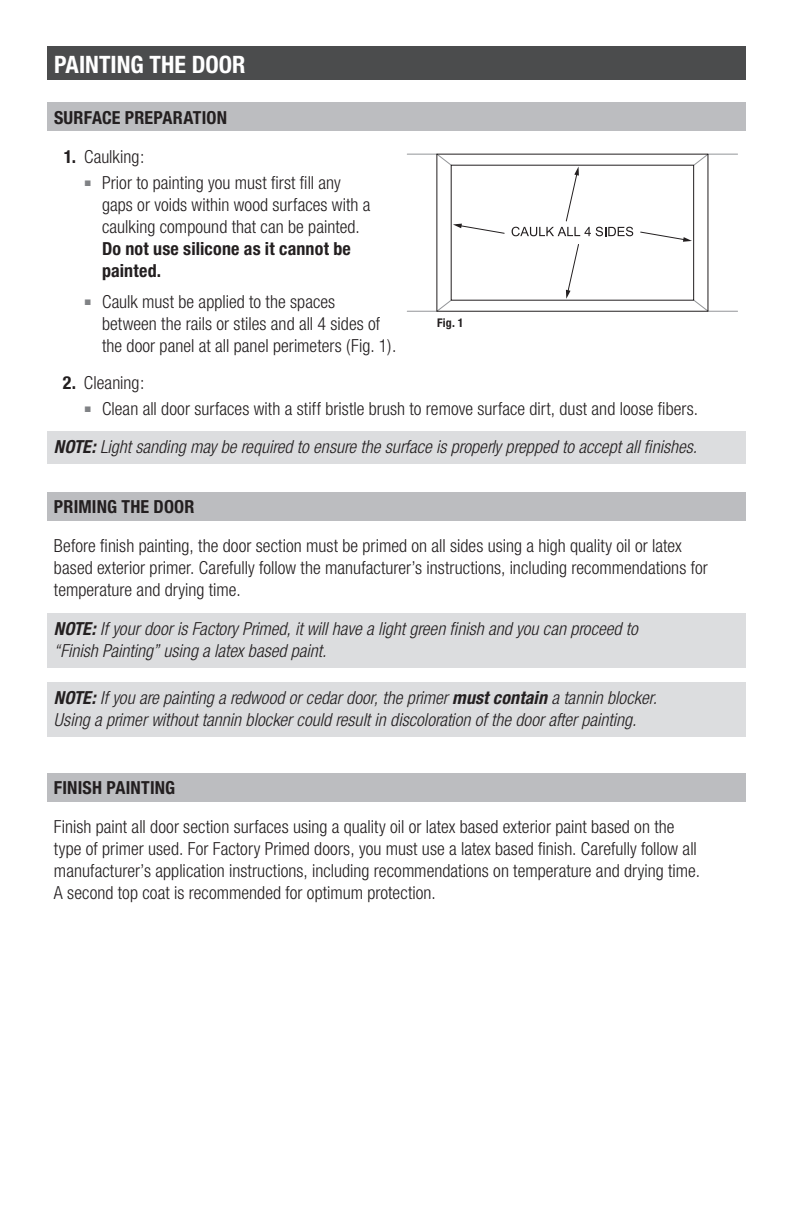
<style>
.page{position:relative;width:792px;height:1224px;background:#fff}
.page>*{position:absolute;margin:0;border:0;box-sizing:border-box;transform-origin:0 0}
.t1{font:700 condensed 24px "Helvetica Neue";color:#fff}
.t2{font:300 condensed 18px/22px "Helvetica Neue";letter-spacing:.005em;color:#231f20}
.t3{font:italic 300 condensed 18px/22px "Helvetica Neue";letter-spacing:.005em;color:#231f20}
.t4{font:700 condensed 18px/22px "Helvetica Neue";letter-spacing:.01em;color:#231f20}
.t5{font:700 condensed 12px "Helvetica Neue";color:#231f20}
.s1{font-weight:700}
.s2{font-weight:700;font-style:italic}
.s3{font-style:italic}
</style>
<div class="page">
<div style="left:47px;top:47px;width:698px;height:33px;background:#4b4c4d"></div>
<div style="left:47px;top:102px;width:698px;height:29px;background:#bcbdc0"></div>
<div style="left:47px;top:432px;width:698px;height:32px;background:#dcdddf"></div>
<div style="left:47px;top:492px;width:698px;height:28px;background:#bcbdc0"></div>
<div style="left:47px;top:613px;width:698px;height:54px;background:#dcdddf"></div>
<div style="left:47px;top:682px;width:698px;height:55px;background:#dcdddf"></div>
<div style="left:47px;top:773px;width:698px;height:28px;background:#bcbdc0"></div>
<svg style="left:407px;top:153px;width:331px;height:159px"></svg>
<svg style="left:436px;top:153px;width:273px;height:159px"></svg>
<svg style="left:512px;top:167px;width:121px;height:69px"></svg>
<h1 class="t1" style="left:54px;top:50px;width:193px">PAINTING THE DOOR</h1>
<p class="t4" style="left:54px;top:106px;width:175px">SURFACE PREPARATION</p>
<p class="t2" style="left:64px;top:145px;width:82px"><span class="s1">1.</span> Caulking:</p>
<p class="t2" style="left:102px;top:172px;width:270px;text-indent:-17px"><sup>■</sup> Prior to painting you must first fill any gaps or voids within wood surfaces with a caulking compound that can be painted.</p>
<p class="t4" style="left:102px;top:238px;width:250px">Do not use silicone as it cannot be painted.</p>
<p class="t2" style="left:102px;top:291px;width:296px;text-indent:-17px"><sup>■</sup> Caulk must be applied to the spaces<br>between the rails or stiles and all 4 sides of the door panel at all panel perimeters (Fig. 1).</p>
<p class="t2" style="left:63px;top:371px;width:83px"><span class="s1">2.</span> Cleaning:</p>
<p class="t2" style="left:54px;top:389px;width:646px;line-height:38.2px;text-align:right"><sup>■</sup> Clean all door surfaces with a stiff bristle brush to remove surface dirt, dust and loose fibers.<br><span class="s2">NOTE:</span> <span class="s3">Light sanding may be required to ensure the surface is properly prepped to accept all finishes.</span></p>
<p class="t5" style="left:437px;top:316px;width:28px">Fig. 1</p>
<p class="t4" style="left:54px;top:496px;width:142px">PRIMING THE DOOR</p>
<p class="t2" style="left:54px;top:535px;width:655px">Before finish painting, the door section must be primed on all sides using a high quality oil or latex based exterior primer. Carefully follow the manufacturer’s instructions, including recommendations for temperature and drying time.</p>
<p class="t3" style="left:54px;top:617px;width:585px"><span class="s1">NOTE:</span> If your door is Factory Primed, it will have a light green finish and you can proceed to “Finish Painting” using a latex based paint.</p>
<p class="t3" style="left:54px;top:686px;width:605px"><span class="s1">NOTE:</span> If you are painting a redwood or cedar door, the primer <span class="s1">must contain</span> a tannin blocker.<br>Using a primer without tannin blocker could result in discoloration of the door after painting.</p>
<p class="t4" style="left:54px;top:776px;width:123px">FINISH PAINTING</p>
<p class="t2" style="left:54px;top:816px;width:648px">Finish paint all door section surfaces using a quality oil or latex based exterior paint based on the type of primer used. For Factory Primed doors, you must use a latex based finish. Carefully follow all manufacturer’s application instructions, including recommendations on temperature and drying time.<br>A second top coat is recommended for optimum protection.</p>
</div>
